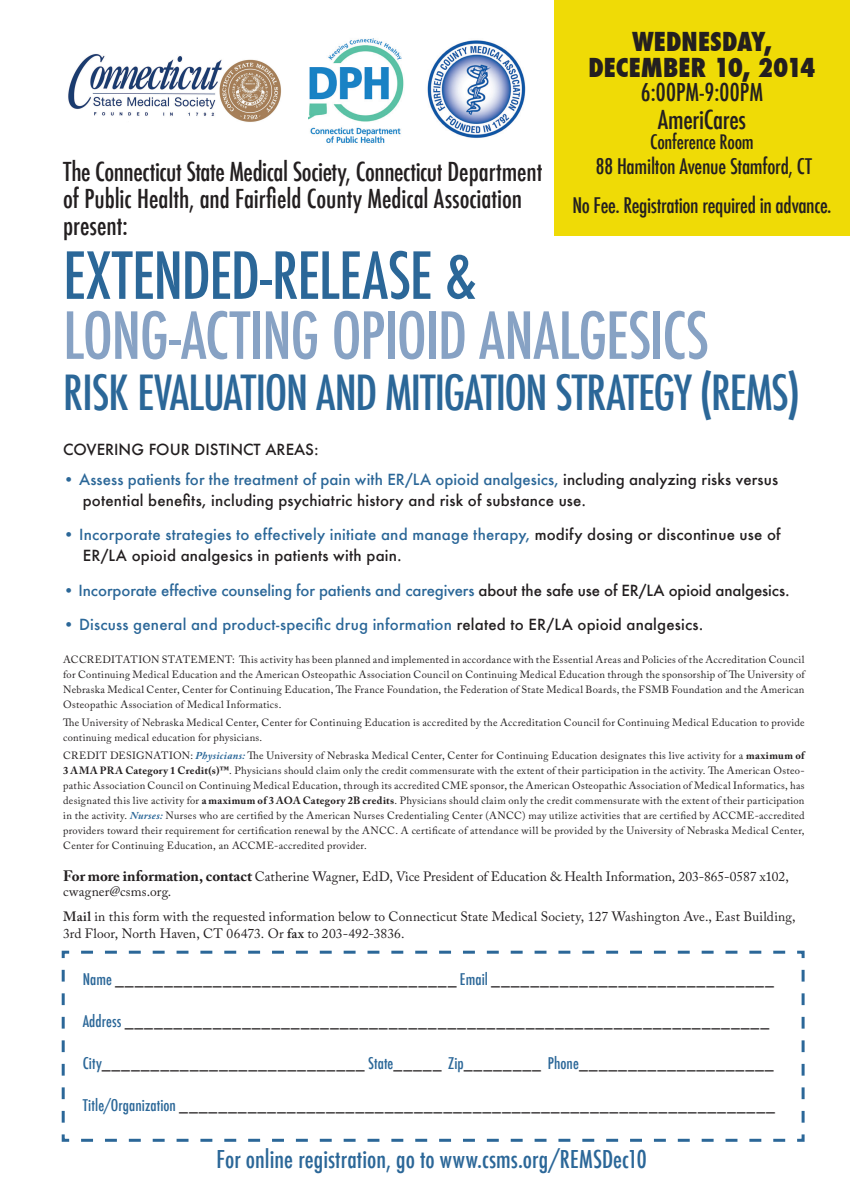
<style>
.page{position:relative;width:864px;height:1188px;background:#fff}
.page>*{position:absolute;margin:0;border:0;box-sizing:border-box;transform-origin:0 0}
.Abstract{font:500 condensed 63px "Futura";letter-spacing:-.02em;color:#87a2c4}
.Abstract-2{font:500 condensed 63px "Futura";letter-spacing:-.015em;color:#2b6798}
.Abstract-3{font:500 condensed 47.25px "Futura";letter-spacing:-.025em;color:#2b6798}
.Abstract-4{font:500 condensed 25.5px/27px "Futura";letter-spacing:-.005em;color:#231f20}
.Abstract-5{font:800 condensed 25.5px/25.5px "Futura";letter-spacing:.005em;color:#231f20;text-align:center}
.Abstract-6{font:500 condensed 24px "Futura";letter-spacing:.005em;color:#2b6798}
.Abstract-7{font:500 condensed 24px "Futura";letter-spacing:.005em;color:#231f20}
.Abstract-8{font:500 condensed 21px "Futura";letter-spacing:-.015em;color:#231f20}
.Abstract-9{font:500 condensed 19.5px "Futura";letter-spacing:-.01em;color:#231f20}
.Abstract-10{font:500 condensed 15.75px "Futura";letter-spacing:.005em;color:#231f20}
.Abstract-11{font:500 15px/21px "Futura";letter-spacing:.01em;color:#231f20}
.Abstract-12{font:500 15px "Futura";color:#2b6798}
.Body_Head{font:500 15px "Futura";color:#231f20}
.Abstract-13{font:13.5px/15px "Adobe Caslon Pro";letter-spacing:.005em;color:#231f20}
.Abstract-14{font:10.5px/15px "Adobe Caslon Pro";letter-spacing:.025em;color:#231f20;text-align:justify}
.s1{color:#2b6798}
.s2{color:#231f20}
.s3{font-weight:700;font-style:italic;color:#2b6798}
.s4{font-weight:700}
.s5{font-weight:700;font-size:15px}
.s6{font-weight:600}
</style>
<div class="page">
<div style="left:554px;top:0;width:296px;height:236px;background:#efdb06"></div>
<svg style="left:61px;top:950px;width:744px;height:192px"></svg>
<img style="left:68px;top:54px;width:213px;height:68px">
<img style="left:309px;top:38px;width:95px;height:105px">
<img style="left:427px;top:40px;width:98px;height:98px">
<p class="Abstract-5" style="left:588px;top:29px;width:229px">WEDNESDAY,<br>DECEMBER 10, 2014</p>
<p class="Abstract-7" style="left:641px;top:77px;width:124px">6:00PM-9:00PM</p>
<p class="Abstract-4" style="left:658px;top:107px;width:90px">AmeriCares</p>
<p class="Abstract-9" style="left:650px;top:129px;width:105px">Conference Room</p>
<p class="Abstract-8" style="left:596px;top:153px;width:218px">88 Hamilton Avenue Stamford, CT</p>
<p class="Abstract-8" style="left:572px;top:192px;width:261px">No Fee. Registration required in advance.</p>
<p class="Abstract-4" style="left:63px;top:159px;width:481px">The Connecticut State Medical Society, Connecticut Department of Public Health, and Fairfield County Medical Association present:</p>
<p class="Abstract-2" style="left:63px;top:235px;width:415px">EXTENDED-RELEASE &amp;</p>
<p class="Abstract" style="left:63px;top:295px;width:647px">LONG-ACTING OPIOID ANALGESICS</p>
<p class="Abstract-3" style="left:63px;top:362px;width:739px">RISK EVALUATION AND MITIGATION STRATEGY (REMS)</p>
<p class="Body_Head" style="left:63px;top:439px;width:257px">COVERING FOUR DISTINCT AREAS:</p>
<p class="Abstract-11" style="left:83px;top:468px;width:697px;text-indent:-20px"><span class="s1">• Assess patients for the treatment of pain with ER/LA opioid analgesics,</span> including analyzing risks versus potential benefits, including psychiatric history and risk of substance use.</p>
<p class="Abstract-11" style="left:83px;top:524px;width:700px;text-indent:-20px"><span class="s1">• Incorporate strategies to effectively initiate and manage therapy,</span> modify dosing or discontinue use of<br>ER/LA opioid analgesics in patients with pain.</p>
<p class="Abstract-12" style="left:63px;top:580px;width:728px">• Incorporate effective counseling for patients and caregivers <span class="s2">about the safe use of ER/LA opioid analgesics.</span></p>
<p class="Abstract-12" style="left:63px;top:614px;width:642px">• Discuss general and product-specific drug information <span class="s2">related to ER/LA opioid analgesics.</span></p>
<p class="Abstract-14" style="left:63px;top:652px;width:743px">ACCREDITATION STATEMENT: This activity has been planned and implemented in accordance with the Essential Areas and Policies of the Accreditation Council for Continuing Medical Education and the American Osteopathic Association Council on Continuing Medical Education through the sponsorship of The University of Nebraska Medical Center, Center for Continuing Education, The France Foundation, the Federation of State Medical Boards, the FSMB Foundation and the American Osteopathic Association of Medical Informatics.</p>
<p class="Abstract-14" style="left:63px;top:715px;width:743px">The University of Nebraska Medical Center, Center for Continuing Education is accredited by the Accreditation Council for Continuing Medical Education to provide continuing medical education for physicians.</p>
<p class="Abstract-14" style="left:63px;top:748px;width:743px">CREDIT DESIGNATION: <span class="s3">Physicians:</span> The University of Nebraska Medical Center, Center for Continuing Education designates this live activity for a <span class="s4">maximum of 3 AMA PRA Category 1 Credit(s)™</span>. Physicians should claim only the credit commensurate with the extent of their participation in the activity. The American Osteo&shy;pathic Association Council on Continuing Medical Education, through its accredited CME sponsor, the American Osteopathic Association of Medical Informatics, has designated this live activity for <span class="s4">a maximum of 3 AOA Category 2B credits</span>. Physicians should claim only the credit commensurate with the extent of their participation in the activity. <span class="s3">Nurses:</span> Nurses who are certified by the American Nurses Credentialing Center (ANCC) may utilize activities that are certified by ACCME-accredited providers toward their requirement for certification renewal by the ANCC. A certificate of attendance will be provided by the University of Nebraska Medical Center, Center for Continuing Education, an ACCME-accredited provider.</p>
<p class="Abstract-13" style="left:63px;top:868px;width:727px"><span class="s5">For more information, contact</span> Catherine Wagner, EdD, Vice President of Education &amp; Health Information, 203-865-0587 x102, cwagner@csms.org.</p>
<p class="Abstract-13" style="left:63px;top:908px;width:734px;line-height:16.5px"><span class="s6">Mail</span> in this form with the requested information below to Connecticut State Medical Society, 127 Washington Ave., East Building,<br>3rd Floor, North Haven, CT 06473. Or <span class="s6">fax</span> to 203-492-3836.</p>
<p class="Abstract-10" style="left:83px;top:969px;width:693px"><span class="s1">Name</span> ___________________________________ <span class="s1">Email</span> _____________________________</p>
<p class="Abstract-10" style="left:83px;top:1011px;width:688px"><span class="s1">Address</span> __________________________________________________________________</p>
<p class="Abstract-10" style="left:83px;top:1053px;width:693px"><span class="s1">City</span>___________________________ <span class="s1">State</span>_____ <span class="s1">Zip</span>________ <span class="s1">Phone</span>____________________</p>
<p class="Abstract-10" style="left:83px;top:1095px;width:694px"><span class="s1">Title/Organization</span> _____________________________________________________________</p>
<p class="Abstract-6" style="left:217px;top:1143px;width:432px">For online registration, go to www.csms.org/REMSDec10</p>
</div>
